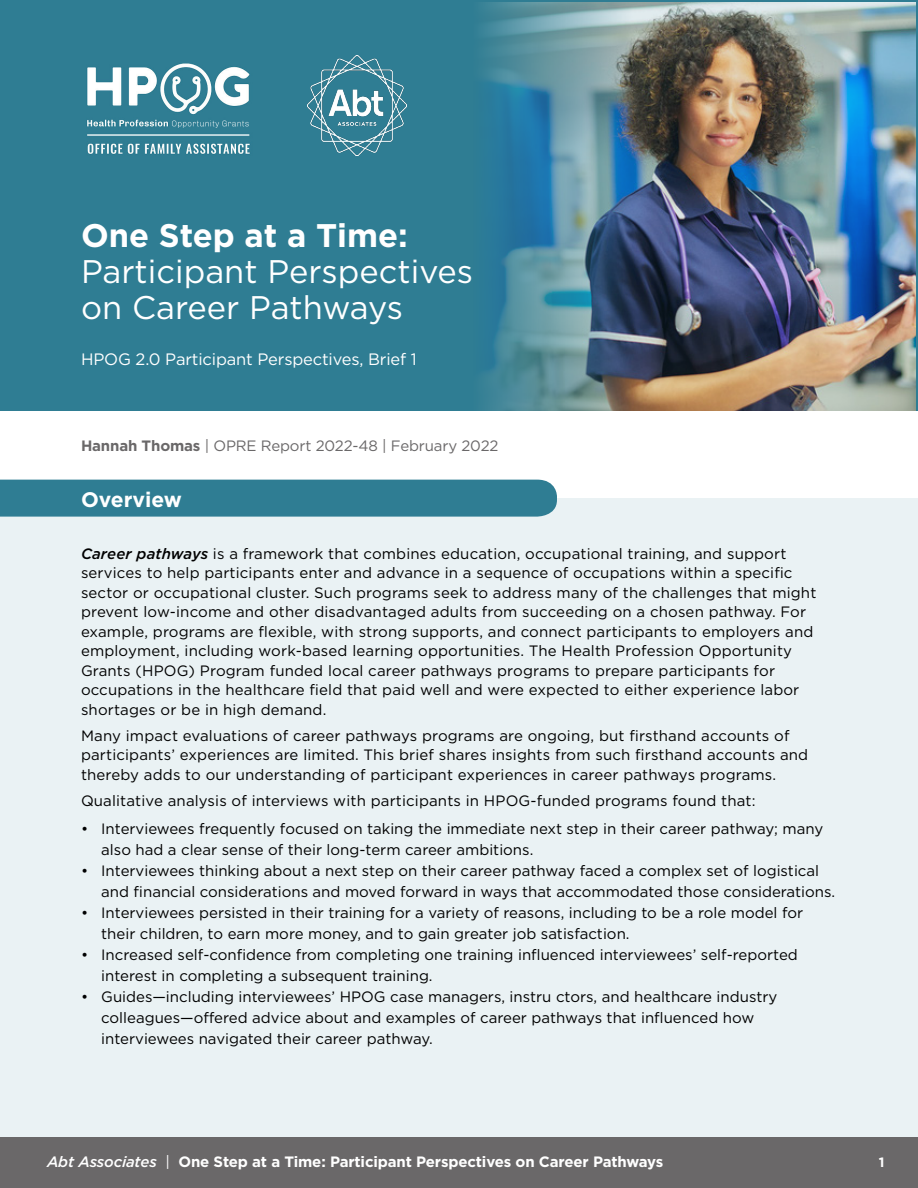
<style>
.page{position:relative;width:918px;height:1188px;background:#fff}
.page>*{position:absolute;margin:0;border:0;box-sizing:border-box;transform-origin:0 0}
.t1{font:32.7px/36.3px "Gotham";color:#fff}
.t2{font:700 21px "Gotham";color:#fff}
.t3{font:16.5px "Gotham";letter-spacing:-.01em;color:#fff}
.t4{font:15px/19.5px "Gotham";color:#000}
.t5{font:700 15px "Gotham";letter-spacing:-.01em;color:#fff}
.t6{font:15px "Gotham";letter-spacing:-.01em;color:#6a6869}
.t7{font:700 13.5px "Gotham";color:#fff}
.s1{font-weight:700}
.s2{font-weight:500;font-style:italic}
.s3{font-weight:400}
</style>
<div class="page">
<div style="left:0;top:1137px;width:918px;height:51px;background:#6a6869"></div>
<div style="left:0;top:498px;width:918px;height:639px;background:#eaf2f4"></div>
<div style="left:0;top:0;width:918px;height:410px;background:#2f7d93"></div>
<img style="left:355px;top:3px;width:561px;height:407px">
<img style="left:87px;top:63px;width:163px;height:92px">
<img style="left:307px;top:56px;width:100px;height:100px">
<div style="left:0;top:480px;width:557px;height:37px;background:#2f7d93"></div>
<h1 class="t1" style="left:81px;top:216px;width:394px"><span class="s1">One Step at a Time:<br></span>Participant Perspectives on Career Pathways</h1>
<p class="t3" style="left:81px;top:349px;width:337px">HPOG 2.0 Participant Perspectives, Brief 1</p>
<p class="t6" style="left:81px;top:437px;width:419px"><span class="s1">Hannah Thomas</span> | OPRE Report 2022-48 | February 2022</p>
<h2 class="t2" style="left:81px;top:485px;width:102px">Overview</h2>
<p class="t4" style="left:81px;top:543px;width:737px"><span class="s2">Career pathways</span> is a framework that combines education, occupational training, and support services to help participants enter and advance in a sequence of occupations within a specifc sector or occupational cluster. Such programs seek to address many of the challenges that might prevent low-income and other disadvantaged adults from succeeding on a chosen pathway. For example, programs are fexible, with strong supports, and connect participants to employers and employment, including work-based learning opportunities. The Health Profession Opportunity Grants (HPOG) Program funded local career pathways programs to prepare participants for occupations in the healthcare feld that paid well and were expected to either experience labor shortages or be in high demand.</p>
<p class="t4" style="left:81px;top:725px;width:729px">Many impact evaluations of career pathways programs are ongoing, but frsthand accounts of participants’ experiences are limited. This brief shares insights from such frsthand accounts and thereby adds to our understanding of participant experiences in career pathways programs.</p>
<p class="t4" style="left:81px;top:791px;width:676px">Qualitative analysis of interviews with participants in HPOG-funded programs found that:</p>
<p class="t4" style="left:101px;top:818px;width:724px;line-height:21px;text-indent:-20px">• Interviewees frequently focused on taking the immediate next step in their career pathway; many also had a clear sense of their long-term career ambitions.</p>
<p class="t4" style="left:101px;top:860px;width:736px;line-height:21px;text-indent:-20px">• Interviewees thinking about a next step on their career pathway faced a complex set of logistical and fnancial considerations and moved forward in ways that accommodated those considerations.</p>
<p class="t4" style="left:101px;top:902px;width:703px;line-height:21px;text-indent:-20px">• Interviewees persisted in their training for a variety of reasons, including to be a role model for their children, to earn more money, and to gain greater job satisfaction.</p>
<p class="t4" style="left:101px;top:944px;width:698px;line-height:21px;text-indent:-20px">• Increased self-confdence from completing one training infuenced interviewees’ self-reported interest in completing a subsequent training.</p>
<p class="t4" style="left:101px;top:986px;width:678px;line-height:21px;text-indent:-20px">• Guides—including interviewees’ HPOG case managers, instru ctors, and healthcare industry colleagues—ofered advice about and examples of career pathways that infuenced how interviewees navigated their career pathway.</p>
<p class="t5" style="left:47px;top:1152px;width:618px"><span class="s2">Abt Associates</span> <span class="s3">|</span> One Step at a Time: Participant Perspectives on Career Pathways</p>
<p class="t7" style="left:879px;top:1153px;width:7px">1</p>
</div>
